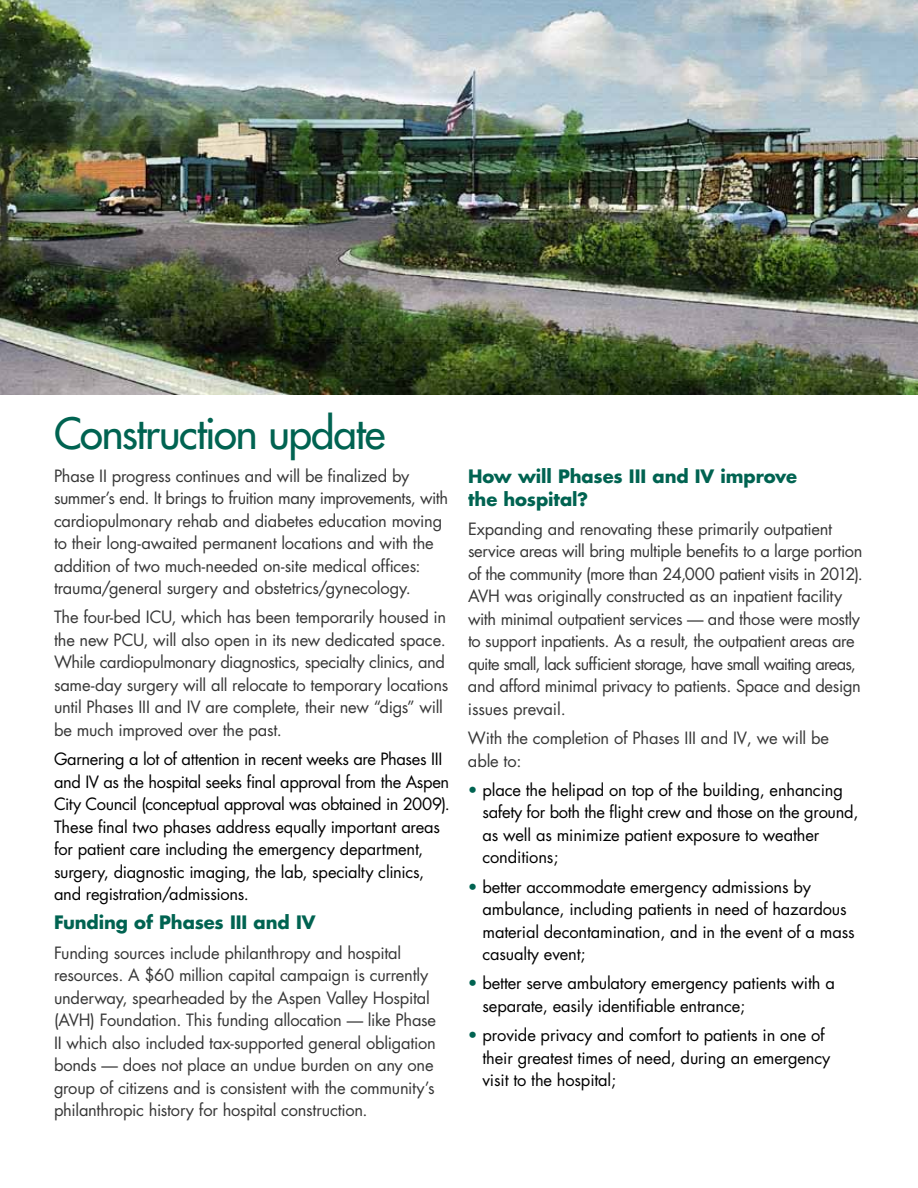
<style>
.page{position:relative;width:918px;height:1188px;background:#fff}
.page>*{position:absolute;margin:0;border:0;box-sizing:border-box;transform-origin:0 0}
.t1{font:42px "Futura";letter-spacing:-.03em;color:#006351}
.t2{font:700 18px/22.5px "Futura";letter-spacing:-.005em;color:#006351}
.t3{font:16.5px/22.5px "Futura";letter-spacing:-.015em;color:#373737}
.t4{font:16.5px/22.5px "Futura";letter-spacing:-.01em;color:#000}
.s1{color:#006351}
</style>
<div class="page">
<img style="left:0;top:0;width:918px;height:394px">
<h1 class="t1" style="left:54px;top:406px;width:333px">Construction update</h1>
<p class="t3" style="left:54px;top:464px;width:396px">Phase II progress continues and will be finalized by summer’s end. It brings to fruition many improvements, with cardiopulmonary rehab and diabetes education moving to their long-awaited permanent locations and with the addition of two much-needed on-site medical offices: trauma/general surgery and obstetrics/gynecology.</p>
<p class="t3" style="left:54px;top:606px;width:396px">The four-bed ICU, which has been temporarily housed in the new PCU, will also open in its new dedicated space.<br>While cardiopulmonary diagnostics, specialty clinics, and same-day surgery will all relocate to temporary locations until Phases III and IV are complete, their new “digs” will be much improved over the past.</p>
<p class="t4" style="left:54px;top:748px;width:398px">Garnering a lot of attention in recent weeks are Phases III and IV as the hospital seeks final approval from the Aspen City Council (conceptual approval was obtained in 2009).<br>These final two phases address equally important areas for patient care including the emergency department, surgery, diagnostic imaging, the lab, specialty clinics, and registration/admissions.</p>
<p class="t2" style="left:54px;top:911px;width:263px">Funding of Phases III and IV</p>
<p class="t3" style="left:54px;top:941px;width:384px">Funding sources include philanthropy and hospital resources. A $60 million capital campaign is currently underway, spearheaded by the Aspen Valley Hospital (AVH) Foundation. This funding allocation — like Phase II which also included tax-supported general obligation bonds — does not place an undue burden on any one group of citizens and is consistent with the community’s philanthropic history for hospital construction.</p>
<p class="t2" style="left:468px;top:465px;width:331px">How will Phases III and IV improve the hospital?</p>
<p class="t3" style="left:468px;top:517px;width:396px">Expanding and renovating these primarily outpatient service areas will bring multiple benefits to a large portion of the community (more than 24,000 patient visits in 2012).<br>AVH was originally constructed as an inpatient facility with minimal outpatient services — and those were mostly to support inpatients. As a result, the outpatient areas are quite small, lack sufficient storage, have small waiting areas, and afford minimal privacy to patients. Space and design issues prevail.</p>
<p class="t3" style="left:468px;top:727px;width:363px">With the completion of Phases III and IV, we will be able to:</p>
<p class="t4" style="left:483px;top:778px;width:377px;text-indent:-15px"><span class="s1">•</span> place the helipad on top of the building, enhancing safety for both the flight crew and those on the ground, as well as minimize patient exposure to weather conditions;</p>
<p class="t4" style="left:483px;top:875px;width:374px;text-indent:-15px"><span class="s1">•</span> better accommodate emergency admissions by ambulance, including patients in need of hazardous material decontamination, and in the event of a mass casualty event;</p>
<p class="t4" style="left:483px;top:972px;width:354px;text-indent:-15px"><span class="s1">•</span> better serve ambulatory emergency patients with a separate, easily identifiable entrance;</p>
<p class="t4" style="left:483px;top:1024px;width:349px;text-indent:-15px"><span class="s1">•</span> provide privacy and comfort to patients in one of their greatest times of need, during an emergency visit to the hospital;</p>
</div>
